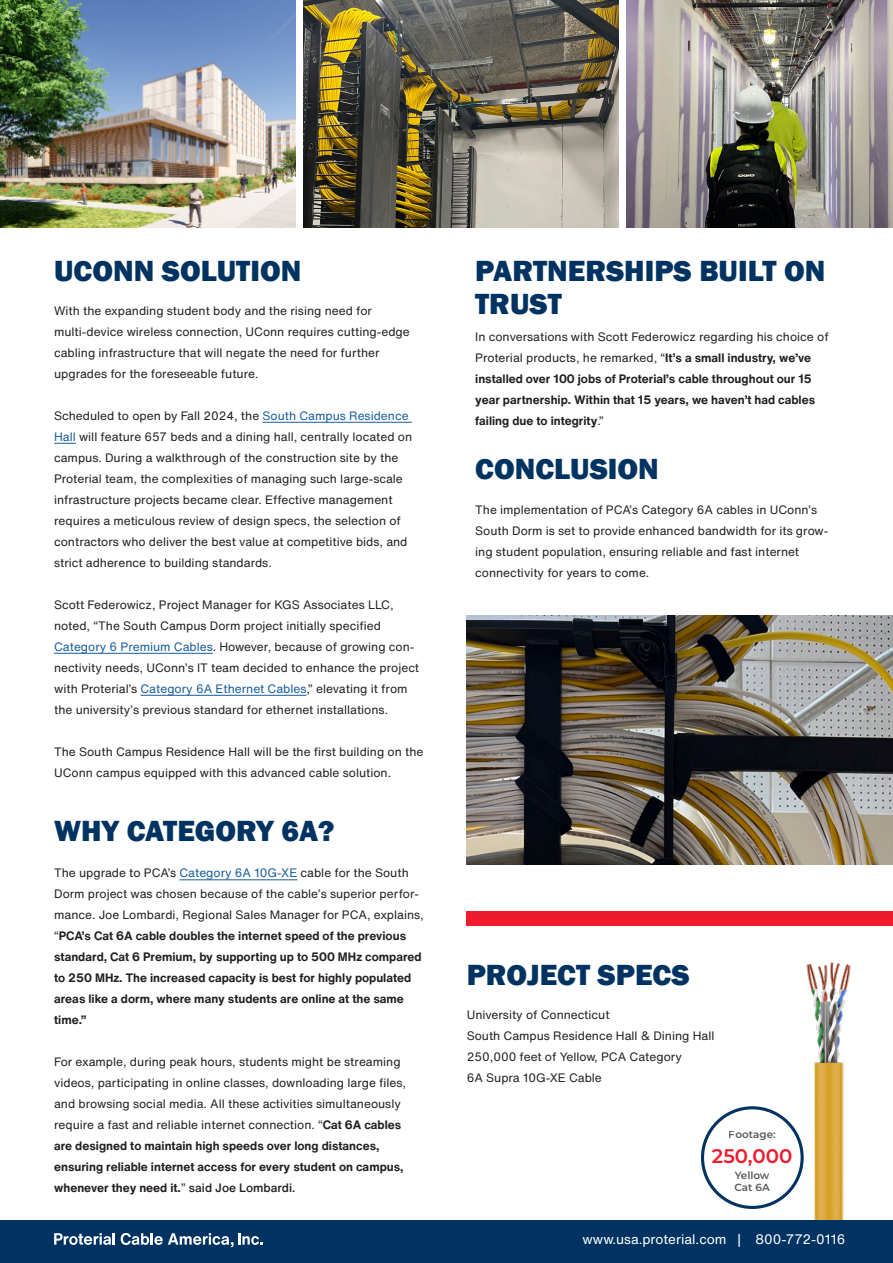
<style>
.page{position:relative;width:893px;height:1263px;background:#fff}
.page>*{position:absolute;margin:0;border:0;box-sizing:border-box;transform-origin:0 0}
.Paragraph_Style_15{font:800 30px "Franklin Gothic";color:#003361}
.Paragraph_Style_8{font:800 30px "Franklin Gothic";color:#003361}
.Paragraph_Style_20{font:600 19.65px "Montserrat";color:#ee1b2d}
.Paragraph_Style_8-2{font:13.5px "Helvetica Now Text";color:#fff}
.Paragraph_Style_8-3{font:12px/21px "Helvetica Now Text";color:#231f20}
.Paragraph_Style_8-4{font:700 12px/21px "Helvetica Now Text";color:#231f20}
.t1{font:600 10.35px/11.4px "Montserrat";color:#231f20}
.s1{color:#175d9e}
.s2{font-weight:400}
.s3{font-weight:400;color:#175d9e}
.s4{font-weight:700}
.s5{font-weight:500}
</style>
<div class="page">
<img style="left:0;top:0;width:295px;height:227px">
<img style="left:303px;top:0;width:316px;height:227px">
<div style="left:467px;top:912px;width:426px;height:14px;background:#ee1b2d"></div>
<div style="left:701px;top:1106px;width:103px;height:103px;border:3px solid #003361;border-radius:50%"></div>
<hr style="left:262px;top:422px;width:150px;height:1px;background:#175d9e">
<svg style="left:54px;top:443px;width:22px;height:1px"></svg>
<hr style="left:54px;top:653px;width:159px;height:1px;background:#175d9e">
<hr style="left:140px;top:695px;width:166px;height:1px;background:#175d9e">
<hr style="left:179px;top:879px;width:118px;height:1px;background:#175d9e">
<div style="left:0;top:1220px;width:893px;height:43px;background:#003361"></div>
<svg style="left:54px;top:1233px;width:61px;height:12px"></svg>
<svg style="left:121px;top:1233px;width:142px;height:14px"></svg>
<img style="left:626px;top:0;width:267px;height:227px">
<img style="left:467px;top:615px;width:426px;height:249px">
<img style="left:796px;top:962px;width:55px;height:257px">
<p class="Paragraph_Style_15" style="left:54px;top:252px;width:249px">UCONN SOLUTION</p>
<p class="Paragraph_Style_8-3" style="left:54px;top:299px;width:357px">With the expanding student body and the rising need for multi-device wireless connection, UConn requires cutting-edge cabling infrastructure that will negate the need for further upgrades for the foreseeable future.</p>
<p class="Paragraph_Style_8-3" style="left:54px;top:404px;width:360px">Scheduled to open by Fall 2024, the <span class="s1">South Campus Residence Hall</span> will feature 657 beds and a dining hall, centrally located on campus. During a walkthrough of the construction site by the Proterial team, the complexities of managing such large-scale infrastructure projects became clear. Effective management requires a meticulous review of design specs, the selection of contractors who deliver the best value at competitive bids, and strict adherence to building standards.</p>
<p class="Paragraph_Style_8-3" style="left:54px;top:593px;width:366px">Scott Federowicz, Project Manager for KGS Associates LLC, noted, “The South Campus Dorm project initially specified <span class="s1">Category 6 Premium Cables</span>. However, because of growing con&shy;nectivity needs, UConn’s IT team decided to enhance the project with Proterial’s <span class="s1">Category 6A Ethernet Cables</span>,” elevating it from the university’s previous standard for ethernet installations.</p>
<p class="Paragraph_Style_8-3" style="left:54px;top:740px;width:371px">The South Campus Residence Hall will be the first building on the<br>UConn campus equipped with this advanced cable solution.</p>
<p class="Paragraph_Style_15" style="left:54px;top:812px;width:282px">WHY CATEGORY 6A?</p>
<p class="Paragraph_Style_8-4" style="left:54px;top:862px;width:371px"><span class="s2">The upgrade to PCA’s</span> <span class="s3">Category 6A 10G-XE</span> <span class="s2">cable for the South Dorm project was chosen because of the cable’s superior perfor&shy;mance. Joe Lombardi, Regional Sales Manager for PCA, explains, “</span>PCA’s Cat 6A cable doubles the internet speed of the previous standard, Cat 6 Premium, by supporting up to 500 MHz compared to 250 MHz. The increased capacity is best for highly populated areas like a dorm, where many students are online at the same time.”</p>
<p class="Paragraph_Style_8-3" style="left:54px;top:1051px;width:354px">For example, during peak hours, students might be streaming videos, participating in online classes, downloading large files, and browsing social media. All these activities simultaneously require a fast and reliable internet connection. “<span class="s4">Cat 6A cables are designed to maintain high speeds over long distances, ensuring reliable internet access for every student on campus, whenever they need it.</span>” <span class="s5">said Joe Lombardi.</span></p>
<p class="Paragraph_Style_8" style="left:475px;top:252px;width:352px">PARTNERSHIPS BUILT ON</p>
<p class="Paragraph_Style_8" style="left:475px;top:285px;width:88px">TRUST</p>
<p class="Paragraph_Style_8-4" style="left:475px;top:326px;width:355px"><span class="s2">In conversations with Scott Federowicz regarding his choice of Proterial products, he remarked, “</span>It’s a small industry, we’ve installed over 100 jobs of Proterial’s cable throughout our 15 year partnership. Within that 15 years, we haven’t had cables failing due to integrity<span class="s2">.”</span></p>
<p class="Paragraph_Style_8" style="left:475px;top:450px;width:185px">CONCLUSION</p>
<p class="Paragraph_Style_8-3" style="left:475px;top:498px;width:355px">The implementation of PCA’s Category 6A cables in UConn’s South Dorm is set to provide enhanced bandwidth for its grow&shy;ing student population, ensuring reliable and fast internet connectivity for years to come.</p>
<p class="Paragraph_Style_15" style="left:467px;top:955px;width:224px">PROJECT SPECS</p>
<p class="Paragraph_Style_8-3" style="left:467px;top:1004px;width:145px">University of Connecticut</p>
<p class="Paragraph_Style_8-3" style="left:467px;top:1025px;width:249px">South Campus Residence Hall &amp; Dining Hall<br>250,000 feet of Yellow, PCA Category<br>6A Supra 10G-XE Cable</p>
<p class="t1" style="left:729px;top:1128px;width:48px">Footage:</p>
<p class="t1" style="left:734px;top:1169px;width:37px">Yellow<br>Cat 6A</p>
<p class="Paragraph_Style_20" style="left:712px;top:1142px;width:82px">250,000</p>
<p class="Paragraph_Style_8-2" style="left:583px;top:1229px;width:264px">www.usa.proterial.com | 800-772-0116</p>
</div>
